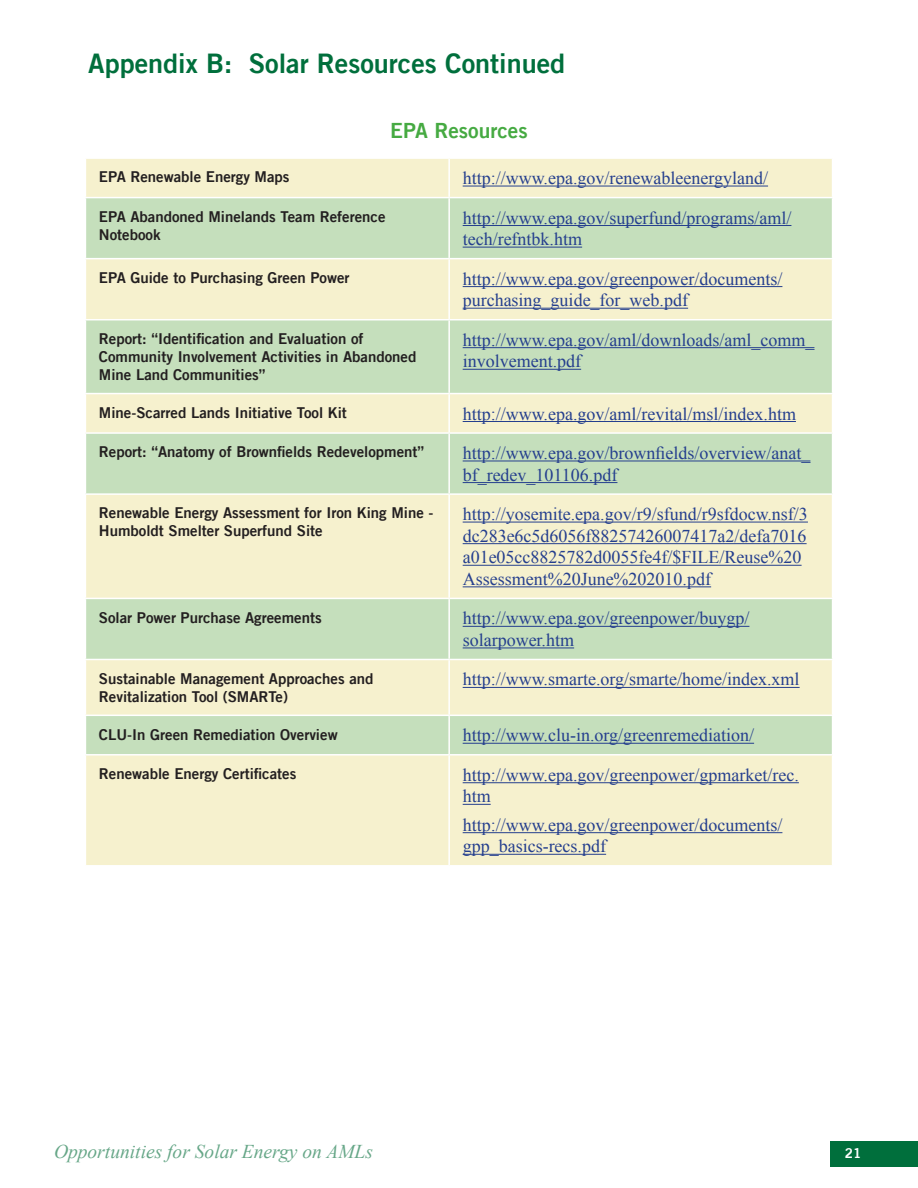
<style>
.page{position:relative;width:918px;height:1188px;background:#fff}
.page>*{position:absolute;margin:0;border:0;box-sizing:border-box;transform-origin:0 0}
.t1{font:27px "Trade Gothic LT Bold Two";color:#006f3c}
.t2{font:21px "Trade Gothic LT Bold Two";color:#46aa42}
.t3{font:italic 19.5px "Times New Roman";color:#67a788}
.t4{font:18px/21.6px "Times New Roman";color:#253f8e}
.t5{font:15px/18px "Trade Gothic LT Bold Two";color:#231f20}
.t6{font:13.5px "Trade Gothic LT Bold Two";color:#fff}
</style>
<div class="page">
<div style="left:830px;top:1142px;width:88px;height:25px;background:#006f3c"></div>
<div style="left:86px;top:159px;width:746px;height:706px;background:#f6f1ce"></div>
<svg style="left:86px;top:198px;width:746px;height:556px;background:#dbe7c4"></svg>
<hr style="left:448px;top:159px;width:2px;height:38px;background:#fff">
<hr style="left:85px;top:197px;width:364px;height:1px;background:#fff">
<hr style="left:449px;top:197px;width:384px;height:1px;background:#fff">
<hr style="left:448px;top:198px;width:2px;height:60px;background:#fff">
<hr style="left:85px;top:258px;width:364px;height:1px;background:#fff">
<hr style="left:449px;top:258px;width:384px;height:1px;background:#fff">
<hr style="left:448px;top:259px;width:2px;height:60px;background:#fff">
<hr style="left:85px;top:319px;width:364px;height:1px;background:#fff">
<hr style="left:449px;top:319px;width:384px;height:1px;background:#fff">
<hr style="left:448px;top:320px;width:2px;height:73px;background:#fff">
<hr style="left:85px;top:393px;width:364px;height:1px;background:#fff">
<hr style="left:449px;top:393px;width:384px;height:1px;background:#fff">
<hr style="left:448px;top:394px;width:2px;height:38px;background:#fff">
<hr style="left:85px;top:432px;width:364px;height:2px;background:#fff">
<hr style="left:449px;top:432px;width:384px;height:2px;background:#fff">
<hr style="left:448px;top:434px;width:2px;height:59px;background:#fff">
<hr style="left:85px;top:493px;width:364px;height:2px;background:#fff">
<hr style="left:449px;top:493px;width:384px;height:2px;background:#fff">
<hr style="left:448px;top:495px;width:2px;height:103px;background:#fff">
<hr style="left:85px;top:598px;width:364px;height:1px;background:#fff">
<hr style="left:449px;top:598px;width:384px;height:1px;background:#fff">
<hr style="left:448px;top:599px;width:2px;height:60px;background:#fff">
<hr style="left:85px;top:659px;width:364px;height:1px;background:#fff">
<hr style="left:449px;top:659px;width:384px;height:1px;background:#fff">
<hr style="left:448px;top:660px;width:2px;height:55px;background:#fff">
<hr style="left:85px;top:715px;width:364px;height:1px;background:#fff">
<hr style="left:449px;top:715px;width:384px;height:1px;background:#fff">
<hr style="left:448px;top:716px;width:2px;height:38px;background:#fff">
<hr style="left:85px;top:754px;width:364px;height:2px;background:#fff">
<hr style="left:449px;top:754px;width:384px;height:2px;background:#fff">
<hr style="left:448px;top:756px;width:2px;height:109px;background:#fff">
<hr style="left:463px;top:186px;width:305px;height:1px;background:#253f8e">
<hr style="left:463px;top:225px;width:328px;height:1px;background:#253f8e">
<hr style="left:463px;top:247px;width:119px;height:1px;background:#253f8e">
<hr style="left:463px;top:286px;width:319px;height:1px;background:#253f8e">
<hr style="left:463px;top:308px;width:225px;height:1px;background:#253f8e">
<hr style="left:463px;top:347px;width:351px;height:1px;background:#253f8e">
<hr style="left:463px;top:369px;width:118px;height:1px;background:#253f8e">
<hr style="left:463px;top:421px;width:333px;height:1px;background:#253f8e">
<hr style="left:463px;top:461px;width:347px;height:1px;background:#253f8e">
<hr style="left:463px;top:482px;width:154px;height:1px;background:#253f8e">
<hr style="left:463px;top:522px;width:345px;height:1px;background:#253f8e">
<hr style="left:463px;top:543px;width:344px;height:1px;background:#253f8e">
<hr style="left:463px;top:565px;width:339px;height:1px;background:#253f8e">
<hr style="left:463px;top:586px;width:248px;height:1px;background:#253f8e">
<hr style="left:463px;top:626px;width:286px;height:1px;background:#253f8e">
<hr style="left:463px;top:648px;width:111px;height:1px;background:#253f8e">
<hr style="left:463px;top:687px;width:337px;height:1px;background:#253f8e">
<hr style="left:463px;top:743px;width:291px;height:1px;background:#253f8e">
<hr style="left:463px;top:782px;width:336px;height:1px;background:#253f8e">
<svg style="left:463px;top:804px;width:28px;height:1px"></svg>
<hr style="left:463px;top:832px;width:319px;height:1px;background:#253f8e">
<hr style="left:463px;top:854px;width:143px;height:1px;background:#253f8e">
<h1 class="t1" style="left:88px;top:47px;width:478px">Appendix B: Solar Resources Continued</h1>
<p class="t2" style="left:390px;top:117px;width:139px">EPA Resources</p>
<p class="t5" style="left:99px;top:168px;width:192px">EPA Renewable Energy Maps</p>
<p class="t4" style="left:463px;top:167px;width:307px">http://www.epa.gov/renewableenergyland/</p>
<p class="t5" style="left:99px;top:207px;width:288px">EPA Abandoned Minelands Team Reference<br>Notebook</p>
<p class="t4" style="left:463px;top:206px;width:330px">http://www.epa.gov/superfund/programs/aml/ tech/refntbk.htm</p>
<p class="t5" style="left:99px;top:268px;width:252px">EPA Guide to Purchasing Green Power</p>
<p class="t4" style="left:463px;top:268px;width:321px">http://www.epa.gov/greenpower/documents/ purchasing_guide_for_web.pdf</p>
<p class="t5" style="left:99px;top:329px;width:319px">Report: “Identification and Evaluation of<br>Community Involvement Activities in Abandoned<br>Mine Land Communities”</p>
<p class="t4" style="left:463px;top:329px;width:353px">http://www.epa.gov/aml/downloads/aml_comm_ involvement.pdf</p>
<p class="t5" style="left:99px;top:403px;width:250px">Mine-Scarred Lands Initiative Tool Kit</p>
<p class="t4" style="left:463px;top:402px;width:335px">http://www.epa.gov/aml/revital/msl/index.htm</p>
<p class="t5" style="left:99px;top:443px;width:327px">Report: “Anatomy of Brownfields Redevelopment”</p>
<p class="t4" style="left:463px;top:442px;width:349px">http://www.epa.gov/brownfields/overview/anat_ bf_redev_101106.pdf</p>
<p class="t5" style="left:99px;top:504px;width:336px">Renewable Energy Assessment for Iron King Mine -<br>Humboldt Smelter Superfund Site</p>
<p class="t4" style="left:463px;top:503px;width:347px">http://yosemite.epa.gov/r9/sfund/r9sfdocw.nsf/3 dc283e6c5d6056f88257426007417a2/defa7016 a01e05cc8825782d0055fe4f/$FILE/Reuse%20<br>Assessment%20June%202010.pdf</p>
<p class="t5" style="left:99px;top:608px;width:224px">Solar Power Purchase Agreements</p>
<p class="t4" style="left:463px;top:607px;width:288px">http://www.epa.gov/greenpower/buygp/ solarpower.htm</p>
<p class="t5" style="left:99px;top:669px;width:276px">Sustainable Management Approaches and<br>Revitalization Tool (SMARTe)</p>
<p class="t4" style="left:463px;top:668px;width:338px">http://www.smarte.org/smarte/home/index.xml</p>
<p class="t5" style="left:99px;top:725px;width:240px">CLU-In Green Remediation Overview</p>
<p class="t4" style="left:463px;top:724px;width:293px">http://www.clu-in.org/greenremediation/</p>
<p class="t5" style="left:99px;top:765px;width:199px">Renewable Energy Certificates</p>
<p class="t4" style="left:463px;top:764px;width:338px">http://www.epa.gov/greenpower/gpmarket/rec. htm</p>
<p class="t4" style="left:463px;top:814px;width:321px">http://www.epa.gov/greenpower/documents/ gpp_basics-recs.pdf</p>
<p class="t3" style="left:54px;top:1138px;width:321px">Opportunities for Solar Energy on AMLs</p>
<p class="t6" style="left:845px;top:1145px;width:18px">21</p>
</div>
